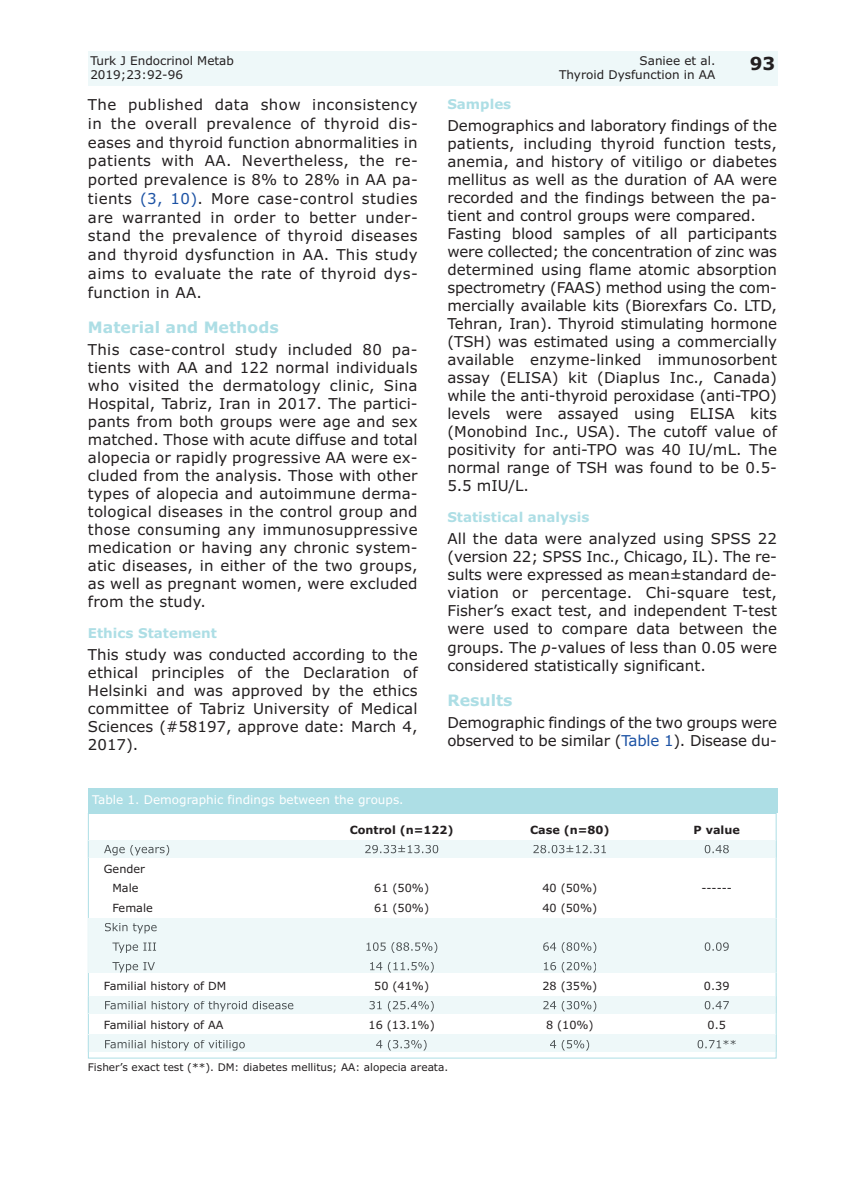
<style>
.page{position:relative;width:865px;height:1197px;background:#fff}
.page>*{position:absolute;margin:0;border:0;box-sizing:border-box;transform-origin:0 0}
.t1{font:700 18px "Verdana";color:#231f20}
.t2{font:700 15.75px "Verdana";color:#addee5}
.t3{font:15px/18px "Verdana";color:#231f20;text-align:justify}
.t4{font:700 13.5px "Verdana";color:#addee5}
.t5{font:12px "Verdana";color:#231f20}
.t6{font:12px "Verdana";color:#fff}
.t7{font:11.25px/19.5px "Verdana";color:#231f20;text-align:center}
.t8{font:700 11.25px "Verdana";color:#231f20}
.t9{font:10.5px "Verdana";color:#231f20}
.s1{color:#1c52a4}
.s2{font-style:italic}
</style>
<div class="page">
<div style="left:88px;top:51px;width:689px;height:34px;background:#eef8f9"></div>
<svg style="left:90px;top:857px;width:684px;height:195px"></svg>
<div style="left:89px;top:840px;width:686px;height:17px;background:#eef8f9"></div>
<svg style="left:775px;top:840px;width:1px;height:17px"></svg>
<svg style="left:88px;top:840px;width:1px;height:17px"></svg>
<svg style="left:104px;top:845px;width:274px;height:10px"></svg>
<hr style="left:776px;top:918px;width:1px;height:54px;background:#eef8f9">
<div style="left:89px;top:918px;width:686px;height:54px;background:#eef8f9"></div>
<hr style="left:775px;top:918px;width:1px;height:54px;background:#addee5">
<svg style="left:105px;top:923px;width:52px;height:10px"></svg>
<svg style="left:112px;top:942px;width:308px;height:10px"></svg>
<svg style="left:112px;top:962px;width:444px;height:10px"></svg>
<div style="left:89px;top:996px;width:686px;height:17px;background:#eef8f9"></div>
<svg style="left:775px;top:996px;width:1px;height:17px"></svg>
<svg style="left:88px;top:996px;width:1px;height:17px"></svg>
<svg style="left:105px;top:1001px;width:99px;height:10px"></svg>
<div style="left:89px;top:1034px;width:686px;height:17px;background:#eef8f9"></div>
<svg style="left:775px;top:1034px;width:1px;height:17px"></svg>
<svg style="left:88px;top:1034px;width:1px;height:17px"></svg>
<svg style="left:105px;top:1040px;width:99px;height:10px"></svg>
<div style="left:88px;top:788px;width:689px;height:24px;background:#addee5"></div>
<p class="t5" style="left:90px;top:54px;width:145px">Turk J Endocrinol Metab</p>
<p class="t5" style="left:639px;top:54px;width:77px">Saniee et al.</p>
<p class="t5" style="left:90px;top:68px;width:94px">2019;23:92-96</p>
<p class="t5" style="left:559px;top:68px;width:158px">Thyroid Dysfunction in AA</p>
<p class="t1" style="left:749px;top:53px;width:27px">93</p>
<p class="t3" style="left:88px;top:95px;width:331px;line-height:18.8px">The published data show inconsistency in the overall prevalence of thyroid dis&shy;eases and thyroid function abnormalities in patients with AA. Nevertheless, the re&shy;ported prevalence is 8% to 28% in AA pa&shy;tients <span class="s1">(3, 10)</span>. More case-control studies are warranted in order to better under&shy;stand the prevalence of thyroid diseases and thyroid dysfunction in AA. This study aims to evaluate the rate of thyroid dys&shy;function in AA.</p>
<p class="t2" style="left:88px;top:318px;width:192px">Material and Methods</p>
<p class="t3" style="left:88px;top:341px;width:331px">This case-control study included 80 pa&shy;tients with AA and 122 normal individuals who visited the dermatology clinic, Sina Hospital, Tabriz, Iran in 2017. The partici&shy;pants from both groups were age and sex matched. Those with acute diffuse and total alopecia or rapidly progressive AA were ex&shy;cluded from the analysis. Those with other types of alopecia and autoimmune derma&shy;tological diseases in the control group and those consuming any immunosuppressive medication or having any chronic system&shy;atic diseases, in either of the two groups, as well as pregnant women, were excluded from the study.</p>
<p class="t4" style="left:88px;top:625px;width:131px">Ethics Statement</p>
<p class="t3" style="left:88px;top:646px;width:331px">This study was conducted according to the ethical principles of the Declaration of Helsinki and was approved by the ethics committee of Tabriz University of Medical Sciences (#58197, approve date: March 4, 2017).</p>
<p class="t6" style="left:92px;top:792px;width:313px">Table 1. Demographic findings between the groups.</p>
<p class="t4" style="left:447px;top:96px;width:65px">Samples</p>
<p class="t3" style="left:447px;top:117px;width:331px;text-align:left">Demographics and laboratory findings of the patients, including thyroid function tests, anemia, and history of vitiligo or diabetes mellitus as well as the duration of AA were recorded and the findings between the pa&shy;tient and control groups were compared.<br>Fasting blood samples of all participants were collected; the concentration of zinc was determined using flame atomic absorption spectrometry (FAAS) method using the com&shy;mercially available kits (Biorexfars Co. LTD, Tehran, Iran). Thyroid stimulating hormone (TSH) was estimated using a commercially available enzyme-linked immunosorbent assay (ELISA) kit (Diaplus Inc., Canada) while the anti-thyroid peroxidase (anti-TPO) levels were assayed using ELISA kits (Monobind Inc., USA). The cutoff value of positivity for anti-TPO was 40 IU/mL. The normal range of TSH was found to be 0.5- 5.5 mIU/L.</p>
<p class="t4" style="left:447px;top:509px;width:144px">Statistical analysis</p>
<p class="t3" style="left:447px;top:530px;width:331px">All the data were analyzed using SPSS 22 (version 22; SPSS Inc., Chicago, IL). The re&shy;sults were expressed as mean±standard de&shy;viation or percentage. Chi-square test, Fisher’s exact test, and independent T-test were used to compare data between the groups. The <span class="s2">p-</span>values of less than 0.05 were considered statistically significant.</p>
<p class="t2" style="left:447px;top:690px;width:67px">Results</p>
<p class="t3" style="left:447px;top:713px;width:331px">Demographic findings of the two groups were observed to be similar (<span class="s1">Table 1</span>). Disease du-</p>
<p class="t7" style="left:104px;top:859px;width:43px">Gender<br>Male</p>
<p class="t8" style="left:350px;top:823px;width:105px">Control (n=122)</p>
<p class="t8" style="left:530px;top:823px;width:81px">Case (n=80)</p>
<p class="t8" style="left:693px;top:823px;width:48px">P value</p>
<p class="t7" style="left:374px;top:878px;width:56px">61 (50%)</p>
<p class="t7" style="left:542px;top:878px;width:56px">40 (50%)</p>
<p class="t7" style="left:701px;top:878px;width:32px">------</p>
<p class="t7" style="left:112px;top:898px;width:42px">Female</p>
<p class="t7" style="left:374px;top:898px;width:56px">61 (50%)</p>
<p class="t7" style="left:542px;top:898px;width:56px">40 (50%)</p>
<p class="t7" style="left:104px;top:976px;width:124px">Familial history of DM</p>
<p class="t7" style="left:374px;top:976px;width:56px">50 (41%)</p>
<p class="t7" style="left:542px;top:976px;width:56px">28 (35%)</p>
<p class="t7" style="left:704px;top:976px;width:27px">0.39</p>
<p class="t7" style="left:104px;top:1015px;width:121px">Familial history of AA</p>
<p class="t7" style="left:368px;top:1015px;width:68px">16 (13.1%)</p>
<p class="t7" style="left:546px;top:1015px;width:49px">8 (10%)</p>
<p class="t7" style="left:707px;top:1015px;width:20px">0.5</p>
<p class="t9" style="left:88px;top:1061px;width:362px">Fisher’s exact test (**). DM: diabetes mellitus; AA: alopecia areata.</p>
</div>
